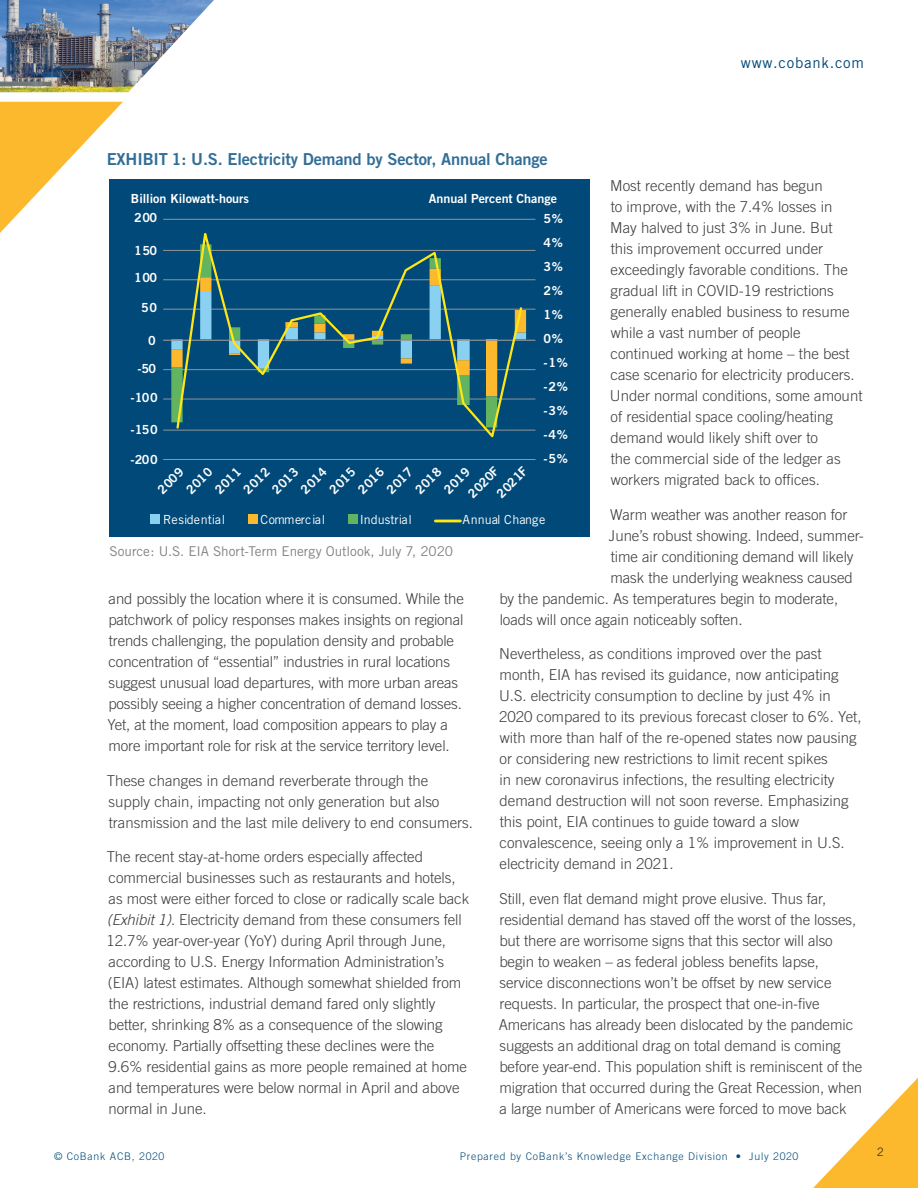
<style>
.page{position:relative;width:918px;height:1188px;background:#fff}
.page>*{position:absolute;margin:0;border:0;box-sizing:border-box;transform-origin:0 0}
.t1{font:16.5px "Trade Gothic Bold Two";letter-spacing:-.01em;color:#326e97}
.t2{font:300 15px/21px "Trade Gothic";letter-spacing:-.005em;color:#3e3d3e}
.t3{font:15px "Trade Gothic";letter-spacing:.05em;color:#004978}
.t4{font:13.5px "Trade Gothic";color:#808285}
.t5{font:12.6px/24px "Trade Gothic Bold Two";color:#fff}
.t6{font:12.6px "Trade Gothic";color:#fff}
.t7{font:300 11.7px "Trade Gothic";color:#231f20}
.t8{font:300 10.5px "Trade Gothic";letter-spacing:.07em;color:#004978}
.s1{font-style:italic}
</style>
<div class="page">
<img style="left:0;top:0;width:214px;height:92px">
<svg style="left:0;top:102px;width:123px;height:145px"></svg>
<svg style="left:813px;top:1078px;width:105px;height:110px"></svg>
<div style="left:110px;top:179px;width:480px;height:358px;background:#004978"></div>
<hr style="left:163px;top:459px;width:372px;height:1px;background:#939598">
<hr style="left:163px;top:430px;width:372px;height:1px;background:#939598">
<hr style="left:163px;top:399px;width:372px;height:1px;background:#939598">
<hr style="left:163px;top:369px;width:372px;height:1px;background:#939598">
<hr style="left:163px;top:309px;width:372px;height:1px;background:#939598">
<hr style="left:163px;top:279px;width:372px;height:1px;background:#939598">
<hr style="left:163px;top:250px;width:372px;height:1px;background:#939598">
<hr style="left:163px;top:219px;width:372px;height:1px;background:#939598">
<hr style="left:163px;top:340px;width:372px;height:1px;background:#939598">
<svg style="left:175px;top:223px;width:349px;height:218px;background:#175877"></svg>
<hr style="left:435px;top:520px;width:25px;height:2px;background:#ffe616">
<div style="left:151px;top:514px;width:9px;height:9px;background:#8ad0f1"></div>
<div style="left:248px;top:514px;width:9px;height:9px;background:#fdb92e"></div>
<div style="left:348px;top:514px;width:9px;height:9px;background:#63b461"></div>
<p class="t3" style="left:741px;top:54px;width:125px">www.cobank.com</p>
<p class="t1" style="left:107px;top:149px;width:443px">EXHIBIT 1: U.S. Electricity Demand by Sector, Annual Change</p>
<p class="t2" style="left:610px;top:175px;width:254px">Most recently demand has begun<br>to improve, with the 7.4% losses in<br>May halved to just 3% in June. But<br>this improvement occurred under exceedingly favorable conditions. The gradual lift in COVID-19 restrictions generally enabled business to resume while a vast number of people continued working at home – the best case scenario for electricity producers.<br>Under normal conditions, some amount of residential space cooling/heating demand would likely shift over to<br>the commercial side of the ledger as workers migrated back to offices.</p>
<p class="t2" style="left:610px;top:504px;width:239px">Warm weather was another reason for</p>
<p class="t2" style="left:609px;top:525px;width:257px">June’s robust showing. Indeed, summer-</p>
<p class="t2" style="left:611px;top:546px;width:244px">time air conditioning demand will likely</p>
<p class="t2" style="left:610px;top:567px;width:244px">mask the underlying weakness caused</p>
<p class="t2" style="left:499px;top:588px;width:340px">by the pandemic. As temperatures begin to moderate,</p>
<p class="t2" style="left:500px;top:609px;width:244px">loads will once again noticeably soften.</p>
<p class="t2" style="left:499px;top:643px;width:364px">Nevertheless, as conditions improved over the past month, EIA has revised its guidance, now anticipating U.S. electricity consumption to decline by just 4% in 2020 compared to its previous forecast closer to 6%. Yet, with more than half of the re-opened states now pausing or considering new restrictions to limit recent spikes<br>in new coronavirus infections, the resulting electricity demand destruction will not soon reverse. Emphasizing this point, EIA continues to guide toward a slow convalescence, seeing only a 1% improvement in U.S. electricity demand in 2021.</p>
<p class="t2" style="left:499px;top:888px;width:365px">Still, even flat demand might prove elusive. Thus far, residential demand has staved off the worst of the losses, but there are worrisome signs that this sector will also begin to weaken – as federal jobless benefits lapse, service disconnections won’t be offset by new service requests. In particular, the prospect that one-in-five Americans has already been dislocated by the pandemic suggests an additional drag on total demand is coming before year-end. This population shift is reminiscent of the migration that occurred during the Great Recession, when a large number of Americans were forced to move back</p>
<p class="t5" style="left:131px;top:186px;width:120px">Billion Kilowatt-hours</p>
<p class="t5" style="left:429px;top:186px;width:130px">Annual Percent Change</p>
<p class="t5" style="left:134px;top:205px;width:24px">200</p>
<p class="t5" style="left:544px;top:206px;width:26px">5%<br>4%<br>3%<br>2%<br>1%<br>0% -1% -2% -3% -4%</p>
<p class="t5" style="left:134px;top:238px;width:24px">150</p>
<p class="t5" style="left:134px;top:266px;width:24px">100</p>
<p class="t5" style="left:141px;top:295px;width:18px">50</p>
<p class="t5" style="left:148px;top:328px;width:9px">0</p>
<p class="t5" style="left:137px;top:357px;width:20px">-50</p>
<p class="t5" style="left:131px;top:385px;width:29px">-100</p>
<p class="t5" style="left:131px;top:417px;width:29px">-150</p>
<p class="t5" style="left:131px;top:447px;width:29px">-200</p>
<p class="t5" style="left:544px;top:446px;width:26px">-5%</p>
<p class="t5" style="left:461px;top:487px;width:39px;rotate:-45deg">2020F</p>
<p class="t5" style="left:490px;top:487px;width:39px;rotate:-45deg">2021F</p>
<p class="t5" style="left:151px;top:483px;width:33px;rotate:-45deg">2009</p>
<p class="t5" style="left:180px;top:483px;width:33px;rotate:-45deg">2010</p>
<p class="t5" style="left:208px;top:483px;width:33px;rotate:-45deg">2011</p>
<p class="t5" style="left:237px;top:483px;width:33px;rotate:-45deg">2012</p>
<p class="t5" style="left:265px;top:483px;width:33px;rotate:-45deg">2013</p>
<p class="t5" style="left:294px;top:483px;width:33px;rotate:-45deg">2014</p>
<p class="t5" style="left:323px;top:483px;width:33px;rotate:-45deg">2015</p>
<p class="t5" style="left:351px;top:483px;width:33px;rotate:-45deg">2016</p>
<p class="t5" style="left:380px;top:483px;width:33px;rotate:-45deg">2017</p>
<p class="t5" style="left:409px;top:483px;width:33px;rotate:-45deg">2018</p>
<p class="t5" style="left:437px;top:483px;width:33px;rotate:-45deg">2019</p>
<p class="t6" style="left:163px;top:511px;width:63px">Residential</p>
<p class="t6" style="left:260px;top:511px;width:66px">Commercial</p>
<p class="t6" style="left:360px;top:511px;width:54px">Industrial</p>
<p class="t6" style="left:462px;top:511px;width:84px">Annual Change</p>
<p class="t4" style="left:110px;top:543px;width:345px">Source: U.S. EIA Short-Term Energy Outlook, July 7, 2020</p>
<p class="t2" style="left:108px;top:588px;width:358px">and possibly the location where it is consumed. While the patchwork of policy responses makes insights on regional trends challenging, the population density and probable concentration of “essential” industries in rural locations suggest unusual load departures, with more urban areas possibly seeing a higher concentration of demand losses.<br>Yet, at the moment, load composition appears to play a more important role for risk at the service territory level.</p>
<p class="t2" style="left:107px;top:770px;width:368px">These changes in demand reverberate through the supply chain, impacting not only generation but also transmission and the last mile delivery to end consumers.</p>
<p class="t2" style="left:107px;top:846px;width:364px">The recent stay-at-home orders especially affected commercial businesses such as restaurants and hotels, as most were either forced to close or radically scale back <span class="s1">(Exhibit 1)</span>. Electricity demand from these consumers fell 12.7% year-over-year (YoY) during April through June, according to U.S. Energy Information Administration’s (EIA) latest estimates. Although somewhat shielded from the restrictions, industrial demand fared only slightly better, shrinking 8% as a consequence of the slowing economy. Partially offsetting these declines were the 9.6% residential gains as more people remained at home and temperatures were below normal in April and above normal in June.</p>
<p class="t8" style="left:54px;top:1150px;width:112px">© CoBank ACB, 2020</p>
<p class="t8" style="left:460px;top:1150px;width:340px">Prepared by CoBank’s Knowledge Exchange Division • July 2020</p>
<p class="t7" style="left:877px;top:1145px;width:8px">2</p>
</div>
